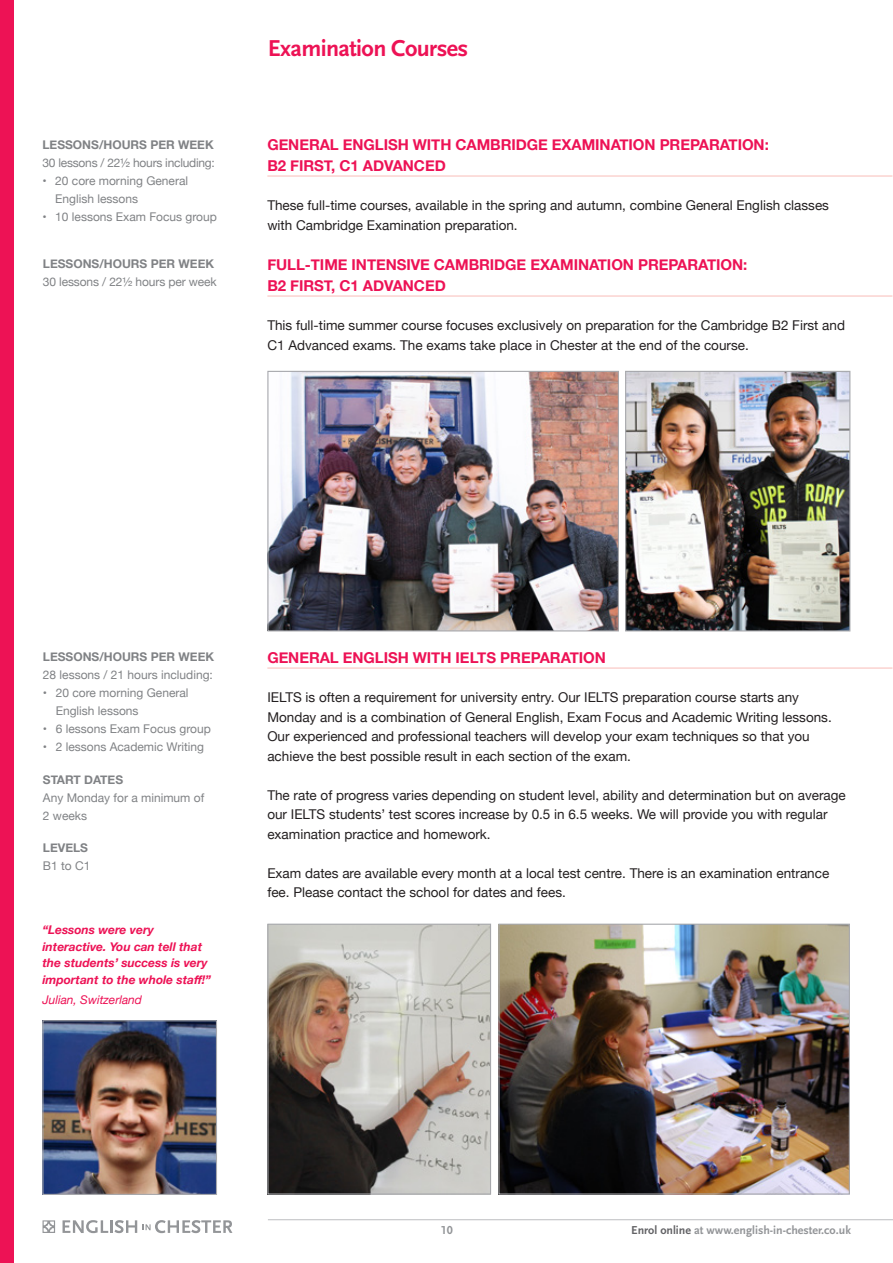
<style>
.page{position:relative;width:893px;height:1263px;background:#fff}
.page>*{position:absolute;margin:0;border:0;box-sizing:border-box;transform-origin:0 0}
.t1{font:700 24px "Scala Sans Pro";letter-spacing:-.025em;color:#ed1255}
.Heading_Teal{font:700 15px/21px "Helvetica Neue";letter-spacing:-.005em;color:#ed1255}
.t2{font:13.5px/19.5px "Helvetica Neue";color:#231f20}
.t3{font:12px/18px "Helvetica Neue";color:#808285}
.t4{font:italic 700 12px/16.5px "Helvetica Neue";color:#ed1255}
.t5{font:700 12px "Helvetica Neue";color:#808285}
.t6{font:700 12px "Scala Sans Pro";color:#939598}
.t7{font:12px "Helvetica Neue";letter-spacing:-.02em;color:#808285}
.t8{font:italic 12px "Helvetica Neue";color:#ed1255}
.t9{font:700 12px "Scala Sans Figures";color:#939598}
.s1{color:#636366}
</style>
<div class="page">
<hr style="left:268px;top:1219px;width:625px;height:1px;background:#bcbdc0">
<svg style="left:43px;top:1220px;width:12px;height:13px"></svg>
<svg style="left:63px;top:1220px;width:169px;height:13px"></svg>
<div style="left:0;top:0;width:13px;height:1263px;background:#ed1255"></div>
<hr style="left:267px;top:175px;width:625px;height:2px;background:#fbd3d0">
<hr style="left:267px;top:295px;width:625px;height:2px;background:#fbd3d0">
<hr style="left:267px;top:667px;width:625px;height:2px;background:#fbd3d0">
<img style="left:44px;top:1022px;width:171px;height:171px">
<div style="left:42px;top:1020px;width:175px;height:175px;border:1px solid #a8a9ad"></div>
<img style="left:269px;top:926px;width:220px;height:266px">
<div style="left:267px;top:924px;width:224px;height:270px;border:1px solid #a8a9ad"></div>
<img style="left:500px;top:926px;width:348px;height:266px">
<div style="left:498px;top:924px;width:352px;height:270px;border:1px solid #a8a9ad"></div>
<img style="left:269px;top:373px;width:348px;height:256px">
<div style="left:267px;top:371px;width:352px;height:260px;border:1px solid #a8a9ad"></div>
<img style="left:627px;top:373px;width:221px;height:256px">
<div style="left:625px;top:371px;width:225px;height:260px;border:1px solid #a8a9ad"></div>
<p class="t5" style="left:43px;top:135px;width:173px">LESSONS/HOURS PER WEEK</p>
<p class="t7" style="left:43px;top:154px;width:174px">30 lessons / 22½ hours including:</p>
<p class="t3" style="left:55px;top:172px;width:134px;text-indent:-13px">• 20 core morning General<br>English lessons</p>
<p class="t3" style="left:43px;top:208px;width:176px">• 10 lessons Exam Focus group</p>
<p class="t5" style="left:43px;top:255px;width:173px">LESSONS/HOURS PER WEEK</p>
<p class="t3" style="left:43px;top:274px;width:175px">30 lessons / 22½ hours per week</p>
<p class="t1" style="left:268px;top:35px;width:202px">Examination Courses</p>
<p class="Heading_Teal" style="left:267px;top:135px;width:503px">GENERAL ENGLISH WITH CAMBRIDGE EXAMINATION PREPARATION:<br>B2 FIRST, C1 ADVANCED</p>
<p class="t2" style="left:267px;top:196px;width:563px">These full-time courses, available in the spring and autumn, combine General English classes with Cambridge Examination preparation.</p>
<p class="Heading_Teal" style="left:267px;top:255px;width:481px">FULL-TIME INTENSIVE CAMBRIDGE EXAMINATION PREPARATION:<br>B2 FIRST, C1 ADVANCED</p>
<p class="t2" style="left:267px;top:316px;width:579px">This full-time summer course focuses exclusively on preparation for the Cambridge B2 First and<br>C1 Advanced exams. The exams take place in Chester at the end of the course.</p>
<p class="t5" style="left:43px;top:648px;width:173px">LESSONS/HOURS PER WEEK</p>
<p class="t3" style="left:43px;top:667px;width:172px">28 lessons / 21 hours including:</p>
<p class="t3" style="left:56px;top:685px;width:134px;text-indent:-13px">• 20 core morning General<br>English lessons</p>
<p class="t3" style="left:43px;top:721px;width:169px">• 6 lessons Exam Focus group</p>
<p class="t3" style="left:43px;top:739px;width:163px">• 2 lessons Academic Writing</p>
<p class="t5" style="left:43px;top:770px;width:82px">START DATES</p>
<p class="t3" style="left:43px;top:789px;width:163px">Any Monday for a minimum of<br>2 weeks</p>
<p class="t5" style="left:43px;top:838px;width:47px">LEVELS</p>
<p class="t3" style="left:43px;top:857px;width:49px">B1 to C1</p>
<p class="t4" style="left:43px;top:922px;width:170px">“Lessons were very interactive. You can tell that the students’ success is very important to the whole staff!”</p>
<p class="t8" style="left:43px;top:991px;width:101px">Julian, Switzerland</p>
<p class="Heading_Teal" style="left:267px;top:648px;width:340px">GENERAL ENGLISH WITH IELTS PREPARATION</p>
<p class="t2" style="left:267px;top:688px;width:566px">IELTS is often a requirement for university entry. Our IELTS preparation course starts any Monday and is a combination of General English, Exam Focus and Academic Writing lessons.<br>Our experienced and professional teachers will develop your exam techniques so that you achieve the best possible result in each section of the exam.</p>
<p class="t2" style="left:267px;top:786px;width:580px">The rate of progress varies depending on student level, ability and determination but on average our IELTS students’ test scores increase by 0.5 in 6.5 weeks. We will provide you with regular examination practice and homework.</p>
<p class="t2" style="left:267px;top:864px;width:563px">Exam dates are available every month at a local test centre. There is an examination entrance fee. Please contact the school for dates and fees.</p>
<p class="t9" style="left:441px;top:1225px;width:13px">10</p>
<p class="t6" style="left:631px;top:1223px;width:221px"><span class="s1">Enrol online</span> at www.english-in-chester.co.uk</p>
</div>
